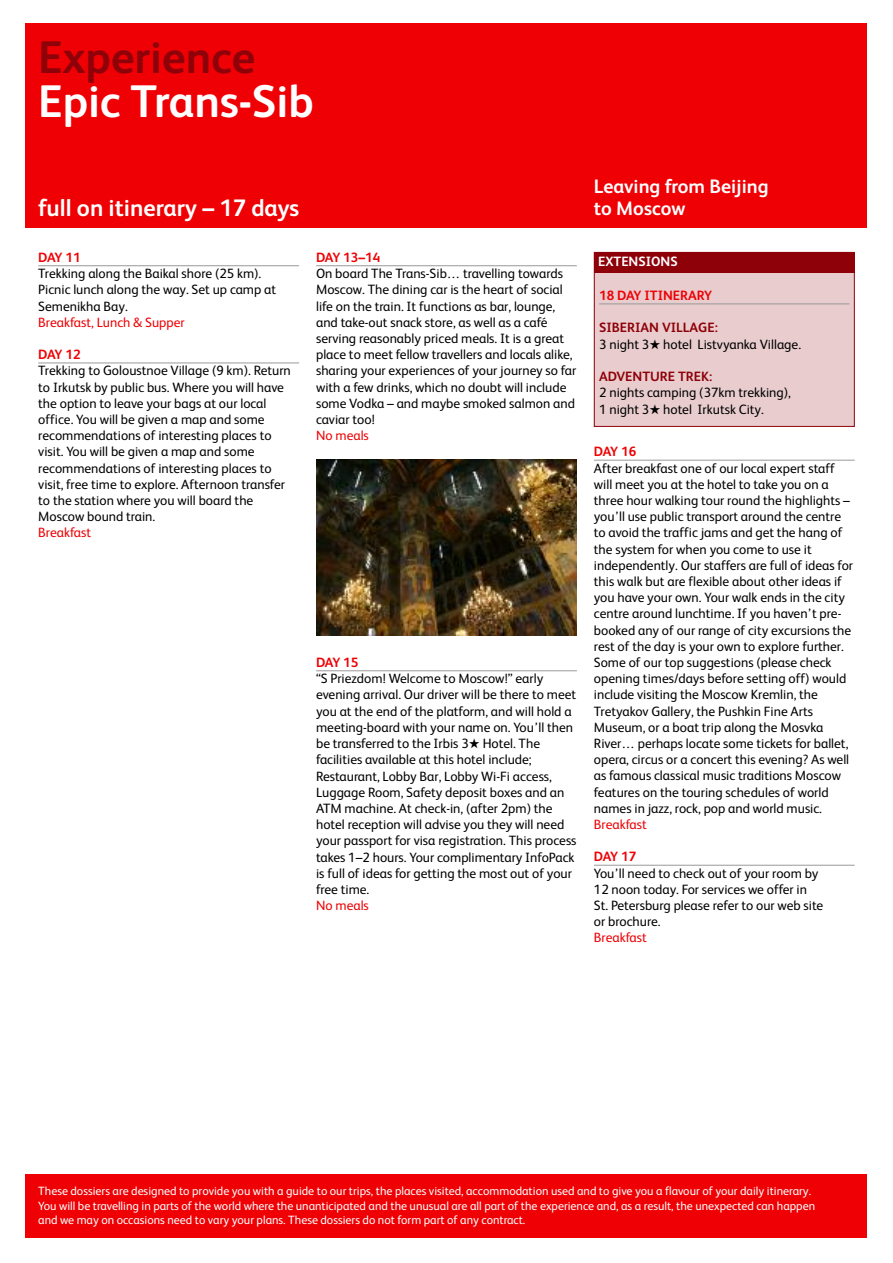
<style>
.page{position:relative;width:893px;height:1263px;background:#fff}
.page>*{position:absolute;margin:0;border:0;box-sizing:border-box;transform-origin:0 0}
.t1{font:700 45.75px "FS Albert";color:#fff}
.t2{font:700 45.75px "FS Albert";color:#8e0108}
.t3{font:700 23.85px "FS Albert";color:#fff}
.t4{font:700 19.5px/22.2px "FS Albert";color:#fff}
.t5{font:13.5px/16.2px "FS Albert";color:#000}
.t6{font:13.5px "FS Albert";color:#ee0004}
.t7{font:700 13.5px "FS Albert";letter-spacing:-.02em;color:#ee0004}
.t8{font:700 13.5px "FS Albert";color:#ee0004}
.t9{font:700 13.5px "FS Albert";color:#8e0108}
.t10{font:700 13.5px "FS Albert";color:#fff}
.t11{font:12px/14.4px "FS Albert";color:#fff}
.s1{font-weight:700;color:#8e0108}
</style>
<div class="page">
<div style="left:26px;top:1174px;width:841px;height:63px;background:#ee0004"></div>
<div style="left:26px;top:24px;width:841px;height:204px;background:#ee0004"></div>
<hr style="left:38px;top:265px;width:261px;height:1px;background:#999">
<hr style="left:38px;top:363px;width:261px;height:1px;background:#999">
<hr style="left:316px;top:265px;width:261px;height:1px;background:#999">
<hr style="left:316px;top:670px;width:261px;height:1px;background:#999">
<hr style="left:594px;top:460px;width:261px;height:1px;background:#999">
<hr style="left:594px;top:865px;width:261px;height:1px;background:#999">
<div style="left:595px;top:253px;width:259px;height:173px;background:#e8ccce"></div>
<div style="left:594px;top:252px;width:261px;height:175px;border:1px solid #8e0108"></div>
<hr style="left:599px;top:304px;width:250px;height:1px;background:#999">
<div style="left:594px;top:252px;width:261px;height:21px;background:#8e0108"></div>
<img style="left:316px;top:459px;width:261px;height:176px">
<h1 class="t2" style="left:38px;top:42px;width:219px">Experience</h1>
<h1 class="t1" style="left:38px;top:85px;width:277px">Epic Trans-Sib</h1>
<h2 class="t3" style="left:38px;top:199px;width:263px">full on itinerary – 17 days</h2>
<p class="t7" style="left:38px;top:253px;width:44px">DAY 11</p>
<p class="t5" style="left:38px;top:267px;width:239px">Trekking along the Baikal shore (25 km).<br>Picnic lunch along the way. Set up camp at<br>Semenikha Bay.</p>
<p class="t6" style="left:38px;top:317px;width:148px">Breakfast, Lunch &amp; Supper</p>
<p class="t7" style="left:38px;top:350px;width:44px">DAY 12</p>
<p class="t5" style="left:38px;top:364px;width:254px">Trekking to Goloustnoe Village (9 km). Return to Irkutsk by public bus. Where you will have the option to leave your bags at our local office. You will be given a map and some recommendations of interesting places to visit. You will be given a map and some recommendations of interesting places to visit, free time to explore. Afternoon transfer to the station where you will board the Moscow bound train.</p>
<p class="t6" style="left:38px;top:528px;width:54px">Breakfast</p>
<p class="t7" style="left:316px;top:253px;width:66px">DAY 13–14</p>
<p class="t5" style="left:316px;top:267px;width:262px">On board The Trans-Sib… travelling towards Moscow. The dining car is the heart of social life on the train. It functions as bar, lounge, and take-out snack store, as well as a café serving reasonably priced meals. It is a great place to meet fellow travellers and locals alike, sharing your experiences of your journey so far with a few drinks, which no doubt will include some Vodka – and maybe smoked salmon and caviar too!</p>
<p class="t6" style="left:316px;top:431px;width:54px">No meals</p>
<p class="t7" style="left:316px;top:658px;width:44px">DAY 15</p>
<p class="t5" style="left:316px;top:672px;width:262px">“S Priezdom! Welcome to Moscow!” early evening arrival. Our driver will be there to meet you at the end of the platform, and will hold a meeting-board with your name on. You’ll then be transferred to the Irbis 3★ Hotel. The facilities available at this hotel include; Restaurant, Lobby Bar, Lobby Wi-Fi access, Luggage Room, Safety deposit boxes and an ATM machine. At check-in, (after 2pm) the hotel reception will advise you they will need your passport for visa registration. This process takes 1–2 hours. Your complimentary InfoPack is full of ideas for getting the most out of your free time.</p>
<p class="t6" style="left:316px;top:901px;width:54px">No meals</p>
<h3 class="t4" style="left:594px;top:177px;width:176px">Leaving from Beijing to Moscow</h3>
<p class="t10" style="left:598px;top:257px;width:81px">EXTENSIONS</p>
<p class="t8" style="left:599px;top:291px;width:114px">18 DAY ITINERARY</p>
<p class="t5" style="left:599px;top:321px;width:203px"><span class="s1">SIBERIAN VILLAGE:<br></span>3 night 3★ hotel Listvyanka Village.</p>
<p class="t9" style="left:599px;top:372px;width:115px">ADVENTURE TREK:</p>
<p class="t5" style="left:599px;top:386px;width:193px">2 nights camping (37km trekking),<br>1 night 3★ hotel Irkutsk City.</p>
<p class="t7" style="left:594px;top:447px;width:44px">DAY 16</p>
<p class="t5" style="left:594px;top:461px;width:261px">After breakfast one of our local expert staff will meet you at the hotel to take you on a three hour walking tour round the highlights – you’ll use public transport around the centre to avoid the traffic jams and get the hang of the system for when you come to use it independently. Our staffers are full of ideas for this walk but are flexible about other ideas if you have your own. Your walk ends in the city centre around lunchtime. If you haven’t pre&shy;booked any of our range of city excursions the rest of the day is your own to explore further.<br>Some of our top suggestions (please check opening times/days before setting off) would include visiting the Moscow Kremlin, the Tretyakov Gallery, the Pushkin Fine Arts Museum, or a boat trip along the Mosvka River… perhaps locate some tickets for ballet, opera, circus or a concert this evening? As well as famous classical music traditions Moscow features on the touring schedules of world names in jazz, rock, pop and world music.</p>
<p class="t6" style="left:594px;top:820px;width:54px">Breakfast</p>
<p class="t7" style="left:594px;top:852px;width:44px">DAY 17</p>
<p class="t5" style="left:594px;top:866px;width:231px">You’ll need to check out of your room by<br>12 noon today. For services we offer in<br>St. Petersburg please refer to our web site or brochure.</p>
<p class="t6" style="left:594px;top:933px;width:54px">Breakfast</p>
<p class="t11" style="left:38px;top:1185px;width:778px">These dossiers are designed to provide you with a guide to our trips, the places visited, accommodation used and to give you a flavour of your daily itinerary.<br>You will be travelling in parts of the world where the unanticipated and the unusual are all part of the experience and, as a result, the unexpected can happen and we may on occasions need to vary your plans. These dossiers do not form part of any contract.</p>
</div>
